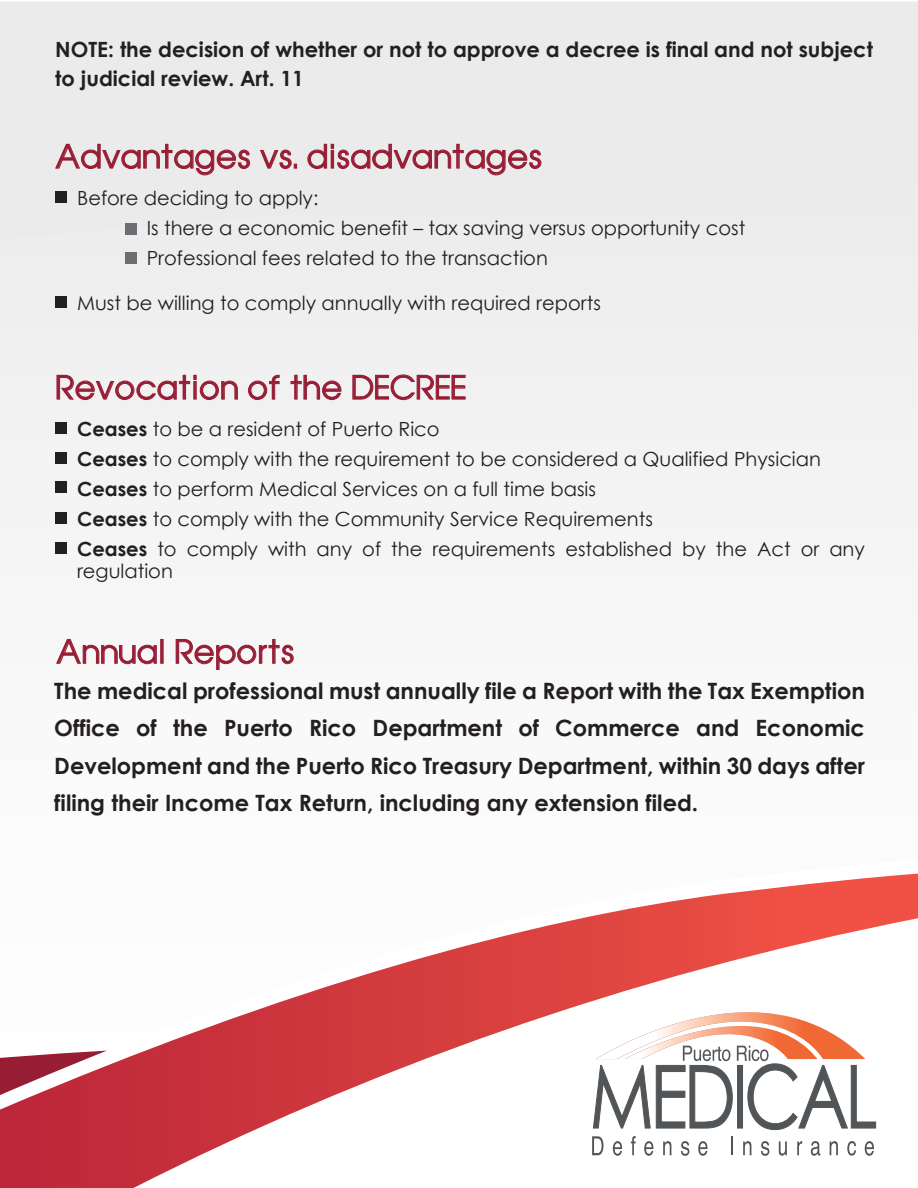
<style>
.page{position:relative;width:918px;height:1188px;background:#fff}
.page>*{position:absolute;margin:0;border:0;box-sizing:border-box;transform-origin:0 0}
.t1{font:30px "Avant";color:#971d34}
.t2{font:700 22.5px/37.5px "Century Gothic";color:#231f20;text-align:justify}
.t3{font:700 21px/28.5px "Century Gothic";color:#231f20}
.t4{font:19.5px/30px "Century Gothic";color:#231f20}
.s1{font-weight:700}
</style>
<div class="page">
<div style="left:0;top:1px;width:918px;height:156px;background:#ebebeb"></div>
<div style="left:0;top:157px;width:918px;height:508px;background:#f2f2f2"></div>
<svg style="left:0;top:874px;width:918px;height:314px"></svg>
<svg style="left:55px;top:143px;width:195px;height:33px;background:#dcc7cb"></svg>
<svg style="left:260px;top:149px;width:37px;height:20px"></svg>
<svg style="left:307px;top:144px;width:235px;height:32px;background:#dbc5c9"></svg>
<div style="left:55px;top:191px;width:12px;height:12px;background:#231f20"></div>
<div style="left:55px;top:296px;width:12px;height:12px;background:#231f20"></div>
<div style="left:126px;top:223px;width:11px;height:12px;background:#6d6e71"></div>
<div style="left:126px;top:252px;width:11px;height:11px;background:#6d6e71"></div>
<svg style="left:56px;top:375px;width:182px;height:25px"></svg>
<svg style="left:248px;top:375px;width:32px;height:25px"></svg>
<svg style="left:290px;top:375px;width:52px;height:25px"></svg>
<svg style="left:352px;top:374px;width:114px;height:26px"></svg>
<div style="left:55px;top:422px;width:12px;height:12px;background:#231f20"></div>
<div style="left:55px;top:453px;width:12px;height:11px;background:#231f20"></div>
<div style="left:55px;top:481px;width:12px;height:12px;background:#231f20"></div>
<div style="left:55px;top:513px;width:12px;height:11px;background:#231f20"></div>
<div style="left:55px;top:543px;width:12px;height:11px;background:#231f20"></div>
<svg style="left:56px;top:638px;width:101px;height:26px"></svg>
<div style="left:160px;top:639px;width:3px;height:25px;border:1px solid #971d34"></div>
<svg style="left:175px;top:639px;width:119px;height:31px"></svg>
<p class="t3" style="left:55px;top:35px;width:819px">NOTE: the decision of whether or not to approve a decree is final and not subject to judicial review. Art. 11</p>
<h1 class="t1" style="left:55px;top:137px;width:489px">Advantages vs. disadvantages</h1>
<p class="t4" style="left:147px;top:182px;width:600px;text-indent:-70px">Before deciding to apply:<br>Is there a economic benefit – tax saving versus opportunity cost<br>Professional fees related to the transaction</p>
<p class="t4" style="left:77px;top:287px;width:525px">Must be willing to comply annually with required reports</p>
<h1 class="t1" style="left:55px;top:368px;width:412px">Revocation of the DECREE</h1>
<p class="t4" style="left:77px;top:413px;width:789px"><span class="s1">Ceases</span> to be a resident of Puerto Rico<br><span class="s1">Ceases</span> to comply with the requirement to be considered a Qualified Physician <span class="s1">Ceases</span> to perform Medical Services on a full time basis<br><span class="s1">Ceases</span> to comply with the Community Service Requirements<br><span class="s1">Ceases</span> to comply with any of the requirements established by the Act or any</p>
<p class="t4" style="left:77px;top:556px;width:97px">regulation</p>
<h1 class="t1" style="left:56px;top:633px;width:240px">Annual Reports</h1>
<p class="t2" style="left:54px;top:671px;width:812px">The medical professional must annually file a Report with the Tax Exemption Office of the Puerto Rico Department of Commerce and Economic Development and the Puerto Rico Treasury Department, within 30 days after filing their Income Tax Return, including any extension filed.</p>
</div>
